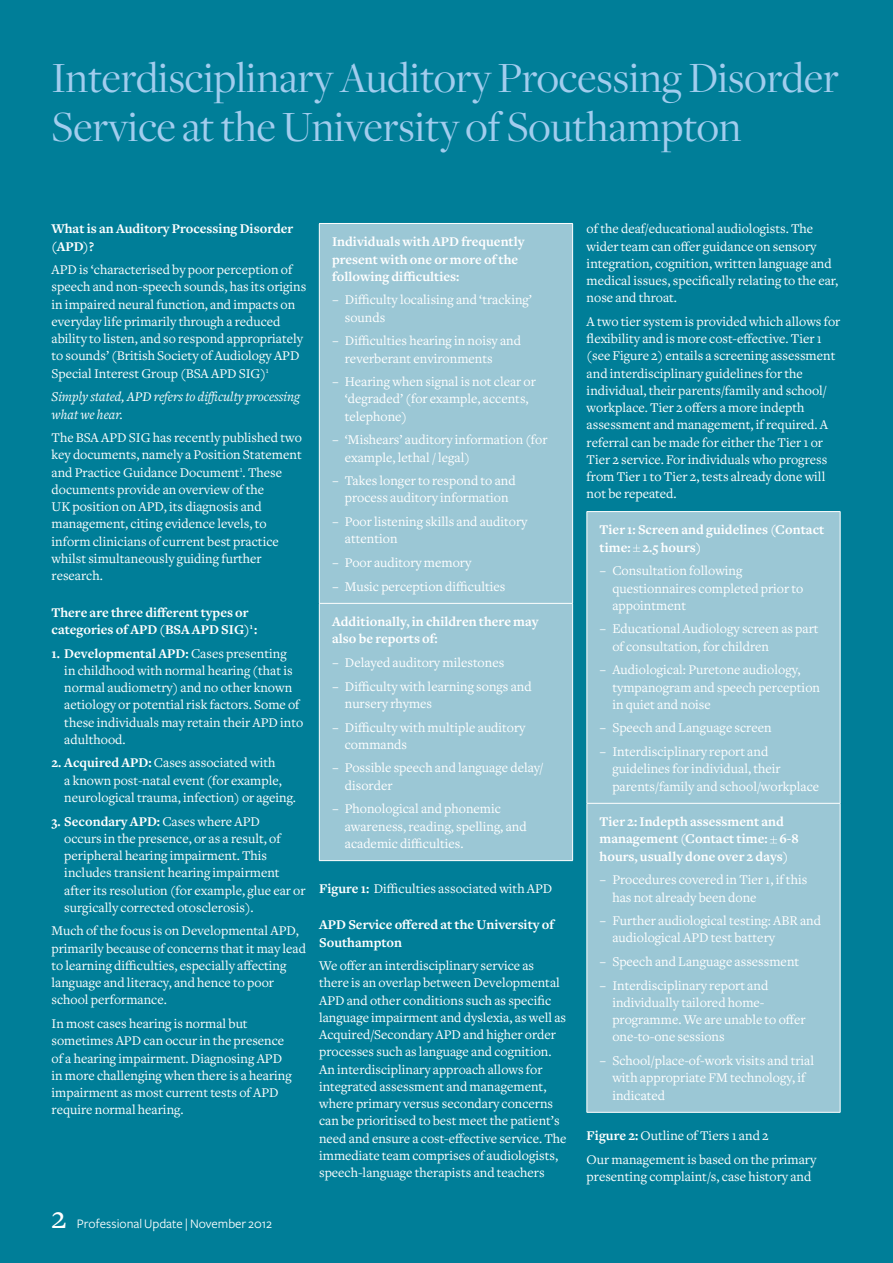
<style>
.page{position:relative;width:893px;height:1263px;background:#007e98}
.page>*{position:absolute;margin:0;border:0;box-sizing:border-box;transform-origin:0 0}
.t1{font:44.7px/48.9px "Freight Disp";color:#a2cdee}
.t2{font:33px "Freight Text";color:#fff}
.t3{font:13.8px/17.2px "Freight Text";color:#fff}
.t4{font:700 13.8px/17.2px "Freight Text";color:#fff}
.t5{font:italic 13.8px/17.2px "Freight Text";color:#fff}
.t6{font:13.5px "Freight Sans";color:#fff}
.s1{font-weight:700}
</style>
<div class="page">
<div style="left:320px;top:224px;width:252px;height:636px;background:#9bc7d5"></div>
<hr style="left:319px;top:223px;width:254px;height:1px;background:#fff">
<hr style="left:319px;top:224px;width:1px;height:379px;background:#fff">
<hr style="left:572px;top:224px;width:1px;height:379px;background:#fff">
<hr style="left:319px;top:603px;width:254px;height:1px;background:#fff">
<hr style="left:319px;top:604px;width:1px;height:256px;background:#fff">
<hr style="left:572px;top:604px;width:1px;height:256px;background:#fff">
<hr style="left:319px;top:860px;width:254px;height:1px;background:#fff">
<div style="left:588px;top:512px;width:252px;height:600px;background:#9bc7d5"></div>
<hr style="left:587px;top:511px;width:253px;height:1px;background:#fff">
<hr style="left:587px;top:512px;width:1px;height:291px;background:#fff">
<hr style="left:840px;top:512px;width:1px;height:291px;background:#fff">
<hr style="left:587px;top:803px;width:253px;height:1px;background:#fff">
<hr style="left:587px;top:803px;width:1px;height:309px;background:#fff">
<hr style="left:840px;top:803px;width:1px;height:309px;background:#fff">
<hr style="left:587px;top:1112px;width:253px;height:1px;background:#fff">
<svg style="left:633px;top:544px;width:7px;height:8px"></svg>
<svg style="left:770px;top:836px;width:7px;height:7px"></svg>
<h1 class="t1" style="left:52px;top:54px;width:789px">Interdisciplinary Auditory Processing Disorder<br>Service at the University of Southampton</h1>
<p class="t4" style="left:52px;top:220px;width:243px">What is an Auditory Processing Disorder (APD)?</p>
<p class="t3" style="left:52px;top:261px;width:256px">APD is ‘characterised by poor perception of speech and non-speech sounds, has its origins in impaired neural function, and impacts on everyday life primarily through a reduced ability to listen, and so respond appropriately to sounds’ (British Society of Audiology APD Special Interest Group (BSA APD SIG)<sup>1</sup></p>
<p class="t5" style="left:52px;top:389px;width:250px">Simply stated, APD refers to difficulty processing what we hear.</p>
<p class="t3" style="left:52px;top:429px;width:252px">The BSA APD SIG has recently published two key documents, namely a Position Statement and Practice Guidance Document<sup>1</sup>. These documents provide an overview of the<br>UK position on APD, its diagnosis and management, citing evidence levels, to inform clinicians of current best practice whilst simultaneously guiding further research.</p>
<p class="t4" style="left:52px;top:604px;width:207px">There are three different types or categories of APD (BSA APD SIG)<sup>1</sup> :</p>
<p class="t3" style="left:64px;top:645px;width:240px;text-indent:-13px"><span class="s1">1. Developmental APD:</span> Cases presenting<br>in childhood with normal hearing (that is normal audiometry) and no other known aetiology or potential risk factors. Some of these individuals may retain their APD into adulthood.</p>
<p class="t3" style="left:64px;top:754px;width:233px;text-indent:-13px"><span class="s1">2. Acquired APD:</span> Cases associated with<br>a known post-natal event (for example, neurological trauma, infection) or ageing.</p>
<p class="t3" style="left:64px;top:813px;width:243px;text-indent:-13px"><span class="s1">3. Secondary APD:</span> Cases where APD<br>occurs in the presence, or as a result, of peripheral hearing impairment. This includes transient hearing impairment after its resolution (for example, glue ear or surgically corrected otosclerosis).</p>
<p class="t3" style="left:52px;top:922px;width:256px">Much of the focus is on Developmental APD, primarily because of concerns that it may lead to learning difficulties, especially affecting language and literacy, and hence to poor school performance.</p>
<p class="t3" style="left:52px;top:1015px;width:242px">In most cases hearing is normal but sometimes APD can occur in the presence of a hearing impairment. Diagnosing APD in more challenging when there is a hearing impairment as most current tests of APD require normal hearing.</p>
<h2 class="t2" style="left:51px;top:1199px;width:17px">2</h2>
<p class="t6" style="left:77px;top:1216px;width:197px">Professional Update | November 2012</p>
<p class="t4" style="left:332px;top:233px;width:194px">Individuals with APD frequently present with one or more of the following difficulties:</p>
<p class="t3" style="left:345px;top:292px;width:189px;text-indent:-13px">− Difficulty localising and ‘tracking’ sounds</p>
<p class="t3" style="left:345px;top:332px;width:178px;text-indent:-13px">− Difficulties hearing in noisy and reverberant environments</p>
<p class="t3" style="left:345px;top:373px;width:193px;text-indent:-13px">− Hearing when signal is not clear or ‘degraded’ (for example, accents, telephone)</p>
<p class="t3" style="left:345px;top:431px;width:204px;text-indent:-13px">− ‘Mishears’ auditory information (for example, lethal / legal)</p>
<p class="t3" style="left:332px;top:472px;width:185px;text-align:center">− Takes longer to respond to and process auditory information</p>
<p class="t3" style="left:345px;top:513px;width:184px;text-indent:-13px">− Poor listening skills and auditory attention</p>
<p class="t3" style="left:332px;top:551px;width:175px;line-height:23.7px">− Poor auditory memory<br>− Music perception difficulties</p>
<p class="t4" style="left:332px;top:613px;width:208px">Additionally, in children there may also be reports of:</p>
<p class="t3" style="left:332px;top:651px;width:201px;line-height:23.7px">− Delayed auditory milestones<br>− Difficulty with learning songs and</p>
<p class="t3" style="left:332px;top:692px;width:195px;line-height:23.7px;text-indent:13px">nursery rhymes<br>− Difficulty with multiple auditory</p>
<p class="t3" style="left:332px;top:733px;width:213px;line-height:23.7px;text-indent:13px">commands<br>− Possible speech and language delay/</p>
<p class="t3" style="left:332px;top:774px;width:170px;line-height:23.7px;text-indent:13px">disorder<br>− Phonological and phonemic</p>
<p class="t3" style="left:345px;top:818px;width:183px">awareness, reading, spelling, and academic difficulties.</p>
<p class="t3" style="left:319px;top:880px;width:235px"><span class="s1">Figure 1:</span> Difficulties associated with APD</p>
<p class="t4" style="left:319px;top:916px;width:237px">APD Service offered at the University of<br>Southampton</p>
<p class="t3" style="left:319px;top:957px;width:249px">We offer an interdisciplinary service as there is an overlap between Developmental APD and other conditions such as specific language impairment and dyslexia, as well as Acquired/Secondary APD and higher order processes such as language and cognition.<br>An interdisciplinary approach allows for integrated assessment and management, where primary versus secondary concerns can be prioritised to best meet the patient’s need and ensure a cost-effective service. The immediate team comprises of audiologists, speech-language therapists and teachers</p>
<p class="t3" style="left:587px;top:220px;width:253px">of the deaf/educational audiologists. The wider team can offer guidance on sensory integration, cognition, written language and medical issues, specifically relating to the ear, nose and throat.</p>
<p class="t3" style="left:587px;top:313px;width:255px">A two tier system is provided which allows for flexibility and is more cost-effective. Tier 1 (see Figure 2) entails a screening assessment and interdisciplinary guidelines for the individual, their parents/family and school/ workplace. Tier 2 offers a more indepth assessment and management, if required. A referral can be made for either the Tier 1 or Tier 2 service. For individuals who progress from Tier 1 to Tier 2, tests already done will not be repeated.</p>
<p class="t4" style="left:600px;top:522px;width:226px">Tier 1: Screen and guidelines (Contact time: 2.5 hours)</p>
<p class="t3" style="left:612px;top:562px;width:192px;text-indent:-13px">− Consultation following questionnaires completed prior to appointment</p>
<p class="t3" style="left:612px;top:621px;width:208px;text-indent:-13px">− Educational Audiology screen as part of consultation, for children</p>
<p class="t3" style="left:612px;top:661px;width:209px;text-indent:-13px">− Audiological: Puretone audiology, tympanogram and speech perception in quiet and noise</p>
<p class="t3" style="left:600px;top:716px;width:174px;line-height:23.7px">− Speech and Language screen − Interdisciplinary report and</p>
<p class="t3" style="left:612px;top:760px;width:208px">guidelines for individual, their parents/family and school/workplace</p>
<p class="t4" style="left:600px;top:813px;width:201px">Tier 2: Indepth assessment and management (Contact time: 6-8 hours, usually done over 2 days)</p>
<p class="t3" style="left:612px;top:871px;width:196px;text-indent:-13px">− Procedures covered in Tier 1, if this has not already been done</p>
<p class="t3" style="left:612px;top:912px;width:210px;text-indent:-13px">− Further audiological testing: ABR and audiological APD test battery</p>
<p class="t3" style="left:600px;top:950px;width:201px;line-height:23.7px">− Speech and Language assessment − Interdisciplinary report and</p>
<p class="t3" style="left:612px;top:994px;width:195px">individually tailored home&shy;programme. We are unable to offer one-to-one sessions</p>
<p class="t3" style="left:612px;top:1052px;width:203px;text-indent:-13px">− School/place-of-work visits and trial with appropriate FM technology, if indicated</p>
<p class="t3" style="left:587px;top:1124px;width:231px;line-height:23.7px"><span class="s1">Figure 2:</span> Outline of Tiers 1 and 2<br>Our management is based on the primary</p>
<p class="t3" style="left:587px;top:1168px;width:226px">presenting complaint/s, case history and</p>
</div>
